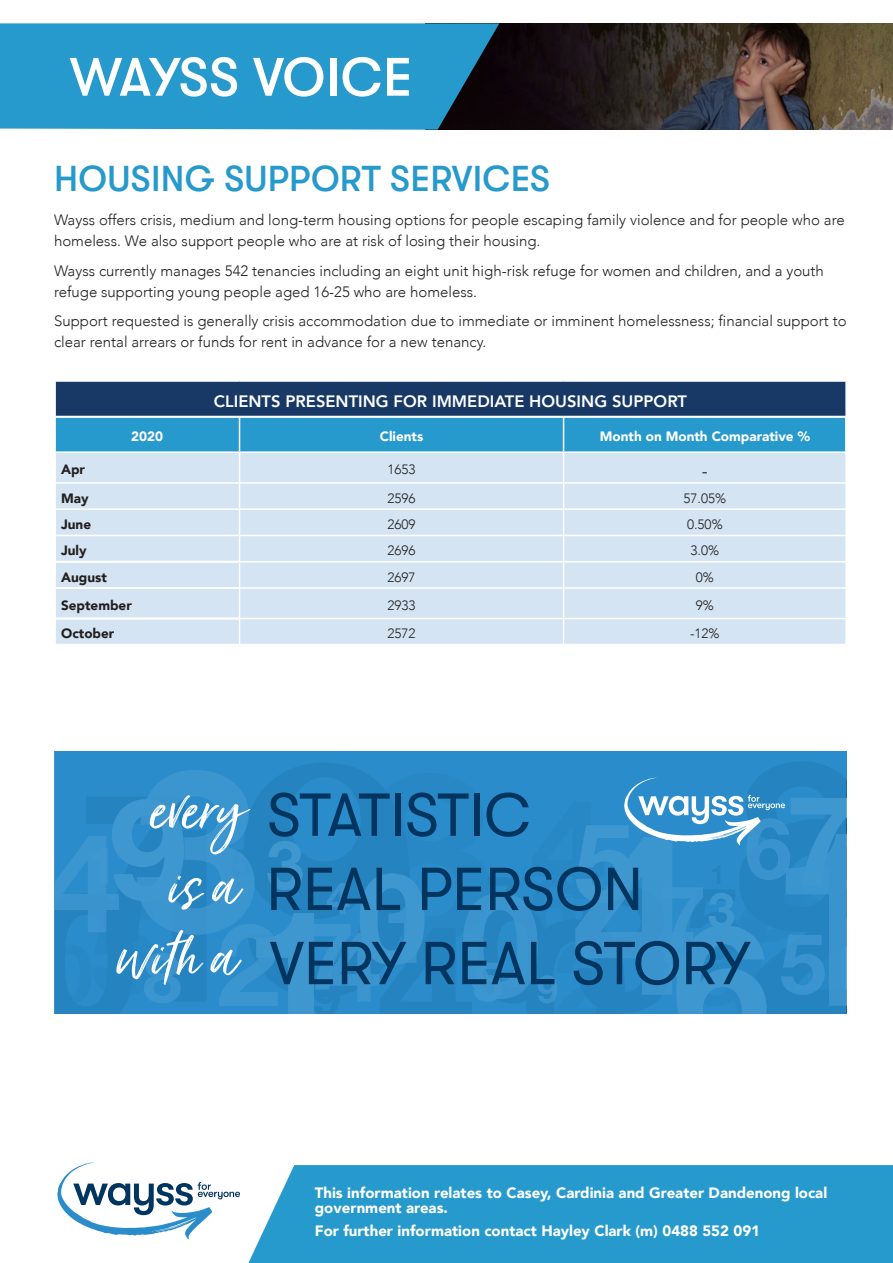
<style>
.page{position:relative;width:893px;height:1263px;background:#fff}
.page>*{position:absolute;margin:0;border:0;box-sizing:border-box;transform-origin:0 0}
.t1{font:79.2px/147.4px "Just Lovely Slanted";color:#fff;text-align:center}
.t2{font:60.45px "GT Walsheim";color:#003560}
.t3{font:500 54px "GT Walsheim";letter-spacing:-.005em;color:#fff}
.t4{font:500 36px "GT Walsheim";letter-spacing:.01em;color:#2699cd}
.t5{font:300 18px "Avenir";color:#231f20}
.t6{font:800 16.5px "Avenir";color:#fff}
.t7{font:300 15px/21px "Avenir";color:#231f20}
.t8{font:900 15px/15px "Avenir";color:#fff}
.t9{font:300 13.5px "Avenir";color:#231f20}
.t10{font:900 13.5px "Avenir";color:#231f20}
.t11{font:900 13.5px "Avenir";color:#fff}
</style>
<div class="page">
<svg style="left:57px;top:1162px;width:183px;height:77px"></svg>
<div style="left:248px;top:1165px;width:645px;height:98px;background:#2699cd"></div>
<img style="left:499px;top:23px;width:394px;height:107px">
<svg style="left:0;top:23px;width:499px;height:107px;background:#2690c1"></svg>
<div style="left:55px;top:381px;width:791px;height:36px;background:#183966"></div>
<hr style="left:55px;top:381px;width:185px;height:1px;background:#fff">
<hr style="left:55px;top:381px;width:1px;height:35px;background:#fff">
<hr style="left:240px;top:381px;width:324px;height:1px;background:#fff">
<hr style="left:564px;top:381px;width:283px;height:1px;background:#fff">
<hr style="left:55px;top:416px;width:185px;height:1px;background:#fff">
<hr style="left:240px;top:416px;width:324px;height:1px;background:#fff">
<hr style="left:564px;top:416px;width:283px;height:1px;background:#fff">
<hr style="left:845px;top:381px;width:2px;height:35px;background:#fff">
<svg style="left:55px;top:417px;width:791px;height:227px;background:#bcdaed"></svg>
<hr style="left:845px;top:619px;width:2px;height:25px;background:#fff">
<div style="left:54px;top:751px;width:791px;height:263px;background:#2a8ccb"></div>
<svg style="left:55px;top:761px;width:791px;height:253px"></svg>
<p class="t3" style="left:70px;top:47px;width:344px">WAYSS VOICE</p>
<p class="t4" style="left:54px;top:159px;width:497px">HOUSING SUPPORT SERVICES</p>
<p class="t7" style="left:54px;top:209px;width:792px">Wayss offers crisis, medium and long-term housing options for people escaping family violence and for people who are homeless. We also support people who are at risk of losing their housing.</p>
<p class="t7" style="left:54px;top:260px;width:771px">Wayss currently manages 542 tenancies including an eight unit high-risk refuge for women and children, and a youth refuge supporting young people aged 16-25 who are homeless.</p>
<p class="t7" style="left:54px;top:310px;width:794px">Support requested is generally crisis accommodation due to immediate or imminent homelessness; financial support to clear rental arrears or funds for rent in advance for a new tenancy.</p>
<p class="t6" style="left:214px;top:388px;width:474px">CLIENTS PRESENTING FOR IMMEDIATE HOUSING SUPPORT</p>
<p class="t11" style="left:131px;top:425px;width:33px">2020</p>
<p class="t11" style="left:380px;top:425px;width:45px">Clients</p>
<p class="t11" style="left:600px;top:425px;width:212px">Month on Month Comparative %</p>
<p class="t10" style="left:61px;top:458px;width:26px">Apr</p>
<p class="t9" style="left:387px;top:462px;width:30px">1653</p>
<p class="t5" style="left:702px;top:460px;width:7px">-</p>
<p class="t10" style="left:61px;top:486px;width:29px">May</p>
<p class="t9" style="left:387px;top:490px;width:30px">2596</p>
<p class="t9" style="left:684px;top:490px;width:44px">57.05%</p>
<p class="t10" style="left:61px;top:513px;width:31px">June</p>
<p class="t9" style="left:387px;top:516px;width:30px">2609</p>
<p class="t9" style="left:687px;top:516px;width:37px">0.50%</p>
<p class="t10" style="left:61px;top:539px;width:27px">July</p>
<p class="t9" style="left:387px;top:543px;width:30px">2696</p>
<p class="t9" style="left:691px;top:543px;width:30px">3.0%</p>
<p class="t10" style="left:61px;top:565px;width:47px">August</p>
<p class="t9" style="left:387px;top:569px;width:30px">2697</p>
<p class="t9" style="left:696px;top:569px;width:20px">0%</p>
<p class="t10" style="left:61px;top:594px;width:72px">September</p>
<p class="t9" style="left:387px;top:597px;width:30px">2933</p>
<p class="t9" style="left:696px;top:597px;width:20px">9%</p>
<p class="t10" style="left:61px;top:622px;width:55px">October</p>
<p class="t9" style="left:387px;top:626px;width:30px">2572</p>
<p class="t9" style="left:690px;top:626px;width:31px">-12%</p>
<p class="t1" style="left:116px;top:739px;width:128px">every with a</p>
<p class="t1" style="left:167px;top:816px;width:71px">is a</p>
<p class="t2" style="left:267px;top:781px;width:265px">STATISTIC</p>
<p class="t2" style="left:266px;top:856px;width:378px">REAL PERSON</p>
<p class="t2" style="left:270px;top:930px;width:481px">VERY REAL STORY</p>
<p class="t8" style="left:315px;top:1185px;width:514px">This information relates to Casey, Cardinia and Greater Dandenong local government areas.</p>
<p class="t8" style="left:315px;top:1223px;width:447px">For further information contact Hayley Clark (m) 0488 552 091</p>
</div>
